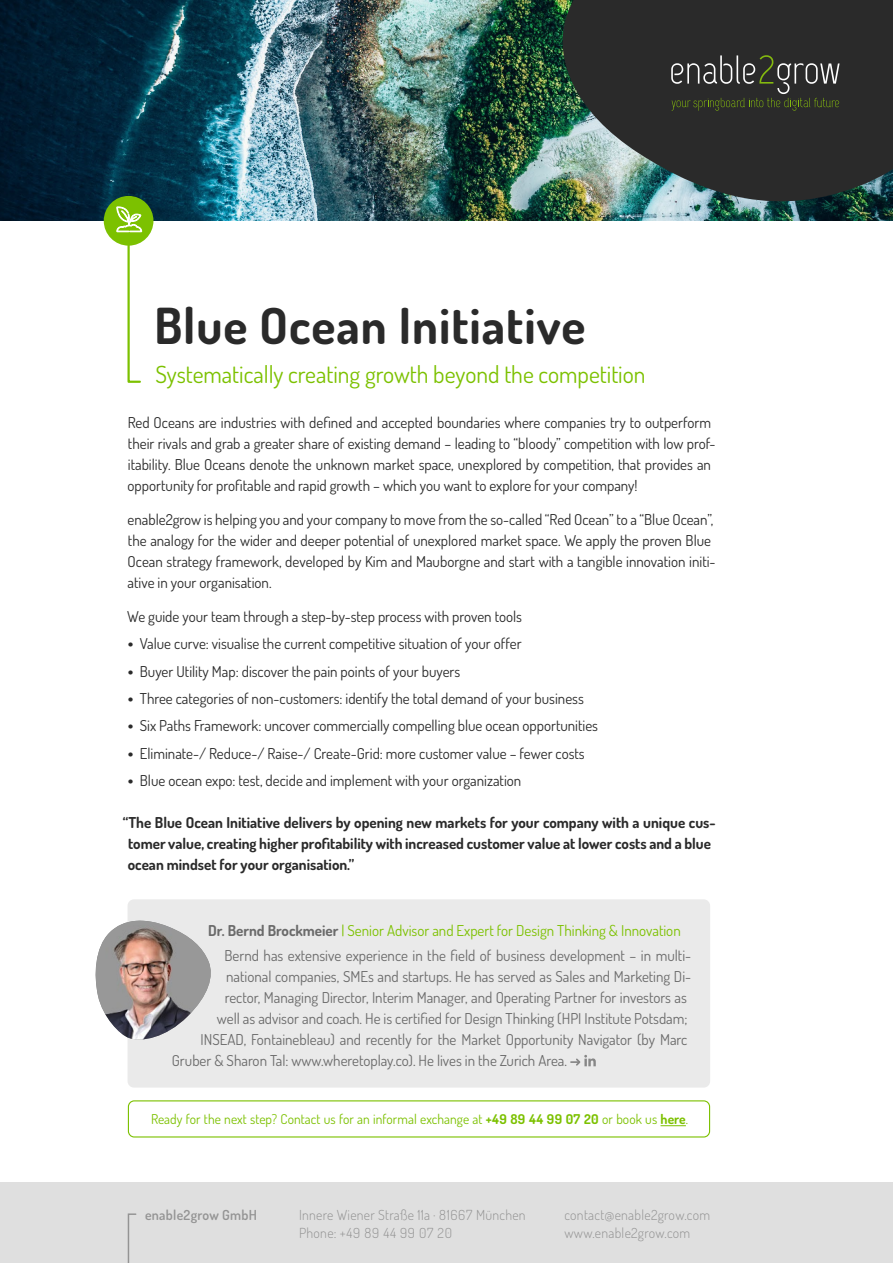
<style>
.page{position:relative;width:893px;height:1263px;background:#fff}
.page>*{position:absolute;margin:0;border:0;box-sizing:border-box;transform-origin:0 0}
.t1{font:700 49.65px "Dosis";letter-spacing:.02em;color:#2a2a2a}
.t2{font:23.7px "Dosis";color:#7cc100}
.t3{font:15px/21px "Dosis";color:#2a2a2a}
.t4{font:15px/25.2px "Dosis";color:#6a6a6a}
.t5{font:700 15px/21px "Dosis";color:#2a2a2a}
.t6{font:300 13.8px/18px "Dosis";letter-spacing:.02em;color:#949494}
.t7{font:600 13.8px "Dosis";letter-spacing:.02em;color:#949494}
.t8{font:13.5px "Dosis";letter-spacing:.005em;color:#7cc100}
.s1{font-weight:800}
.s2{font-weight:700}
.s3{color:#7cc100}
</style>
<div class="page">
<img style="left:0;top:0;width:893px;height:221px">
<div style="left:0;top:1182px;width:893px;height:81px;background:#dfdfdf"></div>
<svg style="left:127px;top:1213px;width:10px;height:50px"></svg>
<svg style="left:660px;top:1125px;width:26px;height:1px"></svg>
<div style="left:128px;top:1100px;width:582px;height:37px;border:1px solid #7cc100;border-radius:6px"></div>
<div style="left:128px;top:899px;width:582px;height:188px;background:#eaeaea;border-radius:6px"></div>
<svg style="left:571px;top:1055px;width:25px;height:12px"></svg>
<img style="left:95px;top:921px;width:116px;height:119px">
<img style="left:555px;top:0;width:338px;height:218px">
<svg style="left:671px;top:55px;width:169px;height:56px;background:#40423b"></svg>
<div style="left:104px;top:196px;width:49px;height:50px;background:#7cc100;border-radius:50%"></div>
<svg style="left:116px;top:207px;width:26px;height:176px"></svg>
<h1 class="t1" style="left:154px;top:291px;width:433px">Blue Ocean Initiative</h1>
<h2 class="t2" style="left:156px;top:358px;width:491px">Systematically creating growth beyond the competition</h2>
<p class="t3" style="left:128px;top:412px;width:589px">Red Oceans are industries with defined and accepted boundaries where companies try to outperform their rivals and grab a greater share of existing demand – leading to “bloody” competition with low prof&shy;itability. Blue Oceans denote the unknown market space, unexplored by competition, that provides an opportunity for profitable and rapid growth – which you want to explore for your company!</p>
<p class="t3" style="left:128px;top:508px;width:589px">enable2grow is helping you and your company to move from the so-called “Red Ocean” to a “Blue Ocean”, the analogy for the wider and deeper potential of unexplored market space. We apply the proven Blue Ocean strategy framework, developed by Kim and Mauborgne and start with a tangible innovation initi&shy;ative in your organisation.</p>
<p class="t3" style="left:127px;top:605px;width:396px">We guide your team through a step-by-step process with proven tools</p>
<p class="t3" style="left:128px;top:632px;width:395px"><span class="s1">•</span> Value curve: visualise the current competitive situation of your offer</p>
<p class="t3" style="left:128px;top:660px;width:334px"><span class="s1">•</span> Buyer Utility Map: discover the pain points of your buyers</p>
<p class="t3" style="left:128px;top:687px;width:457px"><span class="s1">•</span> Three categories of non-customers: identify the total demand of your business</p>
<p class="t3" style="left:128px;top:715px;width:471px"><span class="s1">•</span> Six Paths Framework: uncover commercially compelling blue ocean opportunities</p>
<p class="t3" style="left:128px;top:742px;width:458px"><span class="s1">•</span> Eliminate-/ Reduce-/ Raise-/ Create-Grid: more customer value – fewer costs</p>
<p class="t3" style="left:128px;top:769px;width:395px"><span class="s1">•</span> Blue ocean expo: test, decide and implement with your organization</p>
<p class="t5" style="left:128px;top:812px;width:589px;text-indent:-5px">“The Blue Ocean Initiative delivers by opening new markets for your company with a unique cus&shy;tomer value, creating higher profitability with increased customer value at lower costs and a blue ocean mindset for your organisation.”</p>
<p class="t4" style="left:224px;top:917px;width:468px;text-indent:-16px"><span class="s2">Dr. Bernd Brockmeier</span> <span class="s3">| Senior Advisor and Expert for Design Thinking &amp; Innovation<br></span>Bernd has extensive experience in the field of business development – in multi-</p>
<p class="t4" style="left:226px;top:963px;width:466px">national companies, SMEs and startups. He has served as Sales and Marketing Di-</p>
<p class="t4" style="left:225px;top:984px;width:464px">rector, Managing Director, Interim Manager, and Operating Partner for investors as</p>
<p class="t4" style="left:217px;top:1005px;width:472px">well as advisor and coach. He is certified for Design Thinking (HPI Institute Potsdam;</p>
<p class="t4" style="left:200px;top:1026px;width:488px">INSEAD, Fontainebleau) and recently for the Market Opportunity Navigator (by Marc</p>
<p class="t4" style="left:172px;top:1047px;width:397px">Gruber &amp; Sharon Tal: www.wheretoplay.co). He lives in the Zurich Area.</p>
<p class="t8" style="left:151px;top:1110px;width:539px">Ready for the next step? Contact us for an informal exchange at <span class="s2">+49 89 44 99 07 20</span> or book us <span class="s2">here</span>.</p>
<p class="t7" style="left:145px;top:1205px;width:113px">enable2grow GmbH</p>
<p class="t6" style="left:299px;top:1205px;width:228px">Innere Wiener Straße 11a · 81667 München<br>Phone: +49 89 44 99 07 20</p>
<p class="t6" style="left:564px;top:1205px;width:147px">contact@enable2grow.com www.enable2grow.com</p>
</div>
